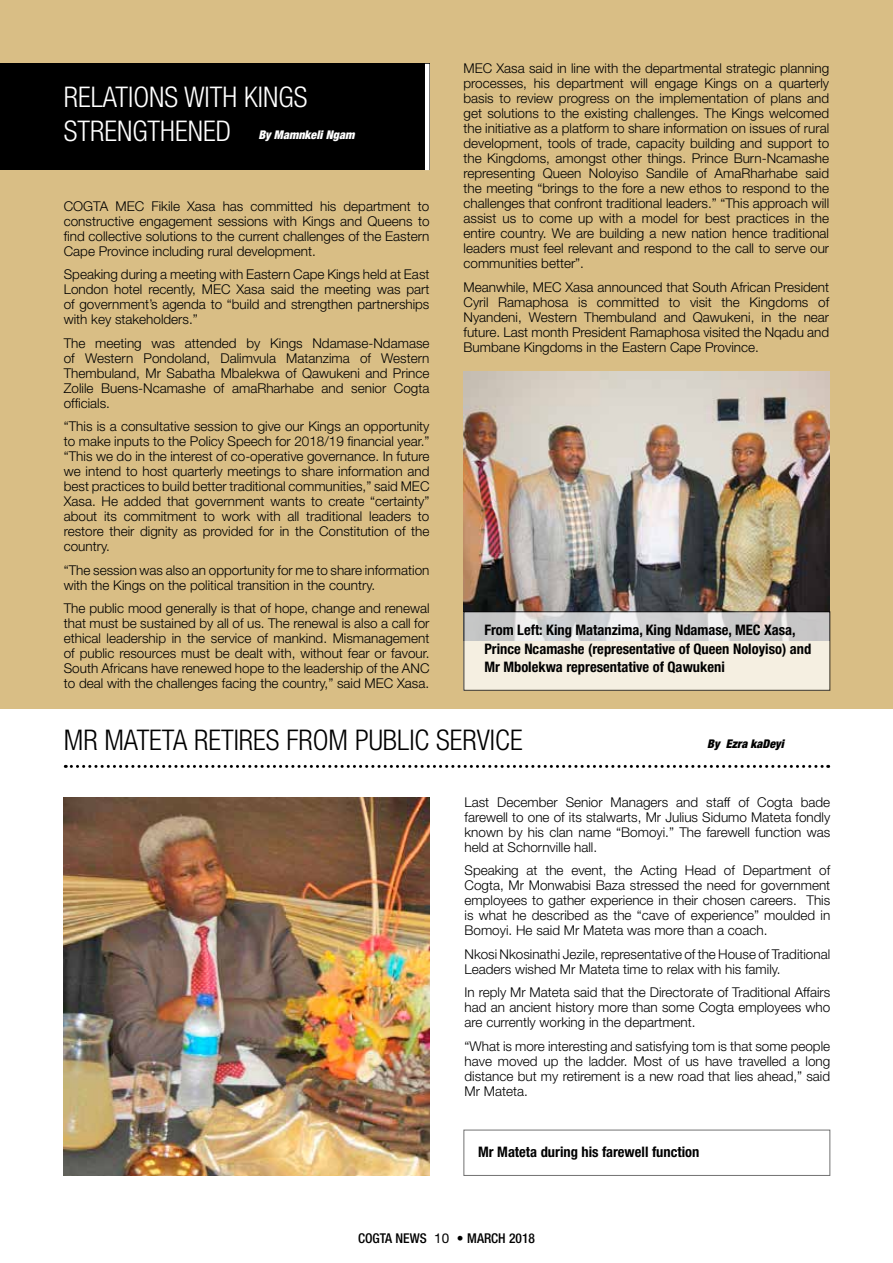
<style>
.page{position:relative;width:893px;height:1263px;background:#fff}
.page>*{position:absolute;margin:0;border:0;box-sizing:border-box;transform-origin:0 0}
.t1{font:300 condensed 28.5px "Helvetica Neue LT Pro";color:#000}
.t2{font:300 condensed 28.5px/34.5px "Helvetica Neue LT Pro";color:#fff}
.t3{font:700 condensed 14.55px/18.1px "Helvetica Neue LT Pro";color:#000}
.t4{font:300 13.5px/15px "Helvetica Neue LT Pro";color:#000;text-align:justify}
.t5{font:500 condensed 13.5px "Helvetica Neue LT Pro";color:#000}
.t6{font:italic 900 condensed 12px "Helvetica Neue LT Pro";color:#fff}
.t7{font:italic 900 condensed 12px "Helvetica Neue LT Pro";color:#000}
.s1{font-weight:400;font-stretch:normal}
</style>
<div class="page">
<div style="left:0;top:0;width:893px;height:708px;background:#d9be85"></div>
<div style="left:0;top:64px;width:429px;height:106px;background:#000"></div>
<hr style="left:425px;top:64px;width:4px;height:106px;background:#fff">
<img style="left:463px;top:372px;width:366px;height:239px">
<svg style="left:465px;top:613px;width:363px;height:76px;background:#e8e4dc"></svg>
<img style="left:64px;top:797px;width:365px;height:379px">
<svg style="left:65px;top:765px;width:764px;height:3px"></svg>
<h1 class="t2" style="left:64px;top:79px;width:245px">RELATIONS WITH KINGS<br>STRENGTHENED</h1>
<p class="t6" style="left:258px;top:127px;width:98px">By Mamnkeli Ngam</p>
<p class="t4" style="left:64px;top:198px;width:367px">COGTA MEC Fikile Xasa has committed his department to constructive engagement sessions with Kings and Queens to find collective solutions to the current challenges of the Eastern Cape Province including rural development.</p>
<p class="t4" style="left:64px;top:267px;width:367px">Speaking during a meeting with Eastern Cape Kings held at East London hotel recently, MEC Xasa said the meeting was part of government’s agenda to “build and strengthen partnerships with key stakeholders.”</p>
<p class="t4" style="left:64px;top:335px;width:367px">The meeting was attended by Kings Ndamase-Ndamase of Western Pondoland, Dalimvula Matanzima of Western Thembuland, Mr Sabatha Mbalekwa of Qawukeni and Prince Zolile Buens-Ncamashe of amaRharhabe and senior Cogta officials.</p>
<p class="t4" style="left:64px;top:419px;width:367px">“This is a consultative session to give our Kings an opportunity to make inputs to the Policy Speech for 2018/19 financial year.” “This we do in the interest of co-operative governance. In future we intend to host quarterly meetings to share information and best practices to build better traditional communities,” said MEC Xasa. He added that government wants to create “certainty” about its commitment to work with all traditional leaders to restore their dignity as provided for in the Constitution of the country.</p>
<p class="t4" style="left:64px;top:562px;width:367px">“The session was also an opportunity for me to share information with the Kings on the political transition in the country.</p>
<p class="t4" style="left:64px;top:601px;width:367px">The public mood generally is that of hope, change and renewal that must be sustained by all of us. The renewal is also a call for ethical leadership in the service of mankind. Mismanagement of public resources must be dealt with, without fear or favour.<br>South Africans have renewed hope to the leadership of the ANC to deal with the challenges facing the country,” said MEC Xasa.</p>
<p class="t4" style="left:463px;top:61px;width:367px">MEC Xasa said in line with the departmental strategic planning processes, his department will engage Kings on a quarterly basis to review progress on the implementation of plans and get solutions to the existing challenges. The Kings welcomed the initiative as a platform to share information on issues of rural development, tools of trade, capacity building and support to the Kingdoms, amongst other things. Prince Burn-Ncamashe representing Queen Noloyiso Sandile of AmaRharhabe said the meeting “brings to the fore a new ethos to respond to the challenges that confront traditional leaders.” “This approach will assist us to come up with a model for best practices in the entire country. We are building a new nation hence traditional leaders must feel relevant and respond to the call to serve our communities better”.</p>
<p class="t4" style="left:463px;top:279px;width:367px">Meanwhile, MEC Xasa announced that South African President Cyril Ramaphosa is committed to visit the Kingdoms of Nyandeni, Western Thembuland and Qawukeni, in the near future. Last month President Ramaphosa visited the Nqadu and Bumbane Kingdoms in the Eastern Cape Province.</p>
<p class="t3" style="left:484px;top:621px;width:328px">From Left: King Matanzima, King Ndamase, MEC Xasa,<br>Prince Ncamashe (representative of Queen Noloyiso) and<br>Mr Mbolekwa representative of Qawukeni</p>
<h1 class="t1" style="left:64px;top:724px;width:460px">MR MATETA RETIRES FROM PUBLIC SERVICE</h1>
<p class="t7" style="left:707px;top:737px;width:78px">By Ezra kaDeyi</p>
<p class="t4" style="left:465px;top:794px;width:367px">Last December Senior Managers and staff of Cogta bade farewell to one of its stalwarts, Mr Julius Sidumo Mateta fondly known by his clan name “Bomoyi.” The farewell function was held at Schornville hall.</p>
<p class="t4" style="left:465px;top:863px;width:367px">Speaking at the event, the Acting Head of Department of Cogta, Mr Monwabisi Baza stressed the need for government employees to gather experience in their chosen careers. This is what he described as the “cave of experience” moulded in Bomoyi. He said Mr Mateta was more than a coach.</p>
<p class="t4" style="left:465px;top:946px;width:367px">Nkosi Nkosinathi Jezile, representative of the House of Traditional<br>Leaders wished Mr Mateta time to relax with his family.</p>
<p class="t4" style="left:465px;top:985px;width:367px">In reply Mr Mateta said that the Directorate of Traditional Affairs had an ancient history more than some Cogta employees who are currently working in the department.</p>
<p class="t4" style="left:465px;top:1038px;width:367px">“What is more interesting and satisfying tom is that some people have moved up the ladder. Most of us have travelled a long distance but my retirement is a new road that lies ahead,” said Mr Mateta.</p>
<p class="t3" style="left:478px;top:1142px;width:223px">Mr Mateta during his farewell function</p>
<p class="t5" style="left:358px;top:1230px;width:178px">COGTA NEWS <span class="s1">10 •</span> MARCH 2018</p>
</div>
